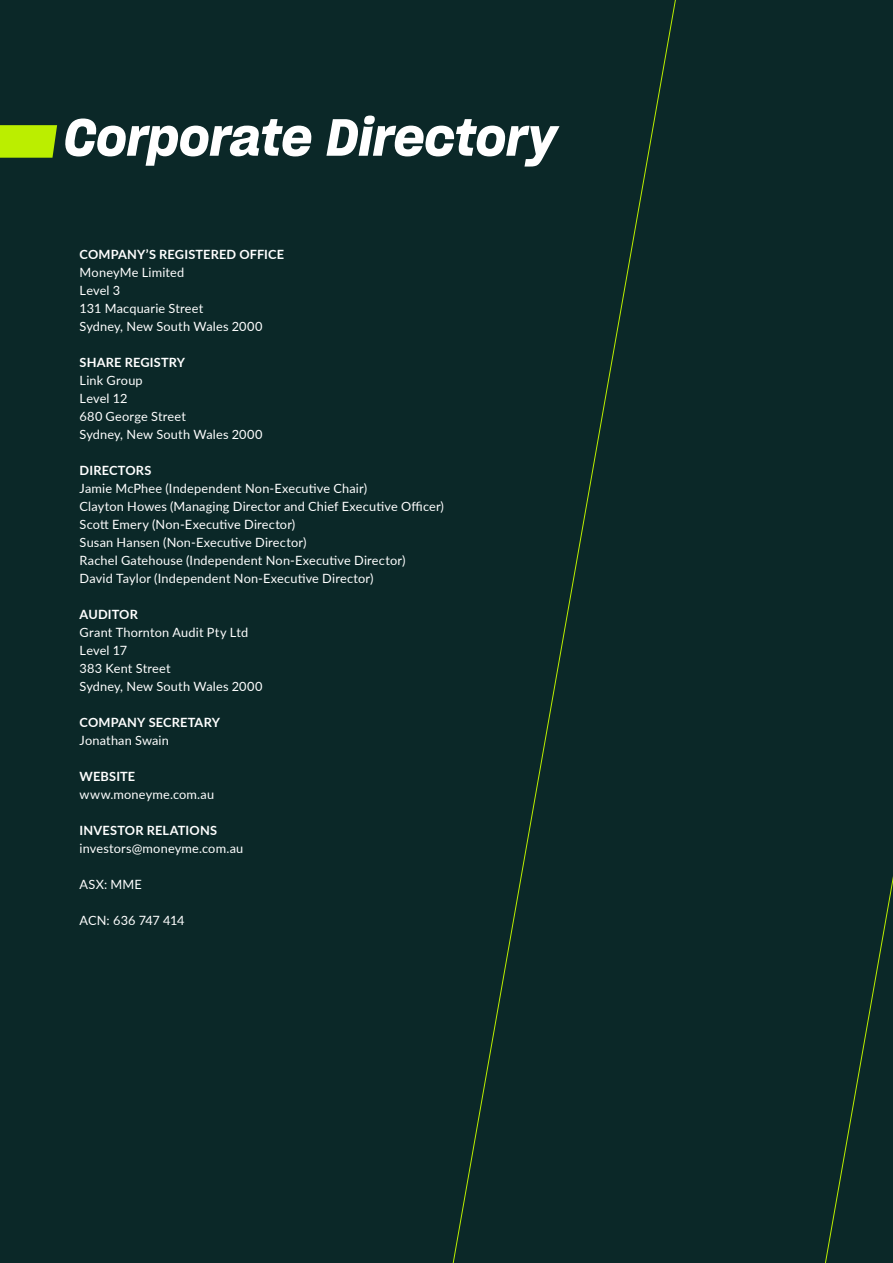
<style>
.page{position:relative;width:893px;height:1263px;background:#0b2828}
.page>*{position:absolute;margin:0;border:0;box-sizing:border-box;transform-origin:0 0}
.Page_heading{font:51px "Sharp Grotesk Sm Bold Italic 19";letter-spacing:-.005em;color:#fff}
.Body_Copy{font:12.75px "Lato";letter-spacing:.015em;color:#fff}
.Body_Copy-2{font:700 12.75px "Lato";letter-spacing:.015em;color:#fff}
.Body_Copy-3{font:12.75px "Lato";letter-spacing:-.02em;color:#fff}
.s1{font-size:26.25px;color:#0b2828}
</style>
<div class="page">
<svg style="left:452px;top:0;width:441px;height:1263px"></svg>
<svg style="left:0;top:125px;width:57px;height:33px;background:#b1e302"></svg>
<p class="Page_heading" style="left:22px;top:98px;width:537px"><span class="s1">11</span> Corporate Directory</p>
<p class="Body_Copy-2" style="left:80px;top:245px;width:206px">COMPANY’S REGISTERED OFFICE</p>
<p class="Body_Copy" style="left:80px;top:263px;width:106px">MoneyMe Limited</p>
<p class="Body_Copy" style="left:80px;top:281px;width:42px">Level 3</p>
<p class="Body_Copy" style="left:80px;top:299px;width:125px">131 Macquarie Street</p>
<p class="Body_Copy" style="left:80px;top:317px;width:184px">Sydney, New South Wales 2000</p>
<p class="Body_Copy-2" style="left:80px;top:353px;width:107px">SHARE REGISTRY</p>
<p class="Body_Copy" style="left:80px;top:371px;width:65px">Link Group</p>
<p class="Body_Copy" style="left:80px;top:389px;width:50px">Level 12</p>
<p class="Body_Copy" style="left:80px;top:407px;width:108px">680 George Street</p>
<p class="Body_Copy" style="left:80px;top:425px;width:184px">Sydney, New South Wales 2000</p>
<p class="Body_Copy-2" style="left:80px;top:461px;width:73px">DIRECTORS</p>
<p class="Body_Copy" style="left:80px;top:479px;width:289px">Jamie McPhee (Independent Non-Executive Chair)</p>
<p class="Body_Copy" style="left:80px;top:497px;width:366px">Clayton Howes (Managing Director and Chief Executive Officer)</p>
<p class="Body_Copy" style="left:80px;top:515px;width:217px">Scott Emery (Non-Executive Director)</p>
<p class="Body_Copy" style="left:80px;top:533px;width:228px">Susan Hansen (Non-Executive Director)</p>
<p class="Body_Copy" style="left:80px;top:551px;width:327px">Rachel Gatehouse (Independent Non-Executive Director)</p>
<p class="Body_Copy" style="left:80px;top:569px;width:295px">David Taylor (Independent Non-Executive Director)</p>
<p class="Body_Copy-2" style="left:80px;top:605px;width:60px">AUDITOR</p>
<p class="Body_Copy" style="left:80px;top:623px;width:170px">Grant Thornton Audit Pty Ltd</p>
<p class="Body_Copy" style="left:80px;top:641px;width:49px">Level 17</p>
<p class="Body_Copy" style="left:80px;top:659px;width:92px">383 Kent Street</p>
<p class="Body_Copy" style="left:80px;top:677px;width:184px">Sydney, New South Wales 2000</p>
<p class="Body_Copy-2" style="left:80px;top:713px;width:142px">COMPANY SECRETARY</p>
<p class="Body_Copy" style="left:80px;top:731px;width:91px">Jonathan Swain</p>
<p class="Body_Copy-2" style="left:80px;top:767px;width:57px">WEBSITE</p>
<p class="Body_Copy" style="left:80px;top:785px;width:136px">www.moneyme.com.au</p>
<p class="Body_Copy-2" style="left:80px;top:821px;width:139px">INVESTOR RELATIONS</p>
<p class="Body_Copy" style="left:80px;top:839px;width:165px">investors@moneyme.com.au</p>
<p class="Body_Copy" style="left:80px;top:875px;width:64px">ASX: MME</p>
<p class="Body_Copy-3" style="left:80px;top:911px;width:106px">ACN: 636 747 414</p>
</div>
